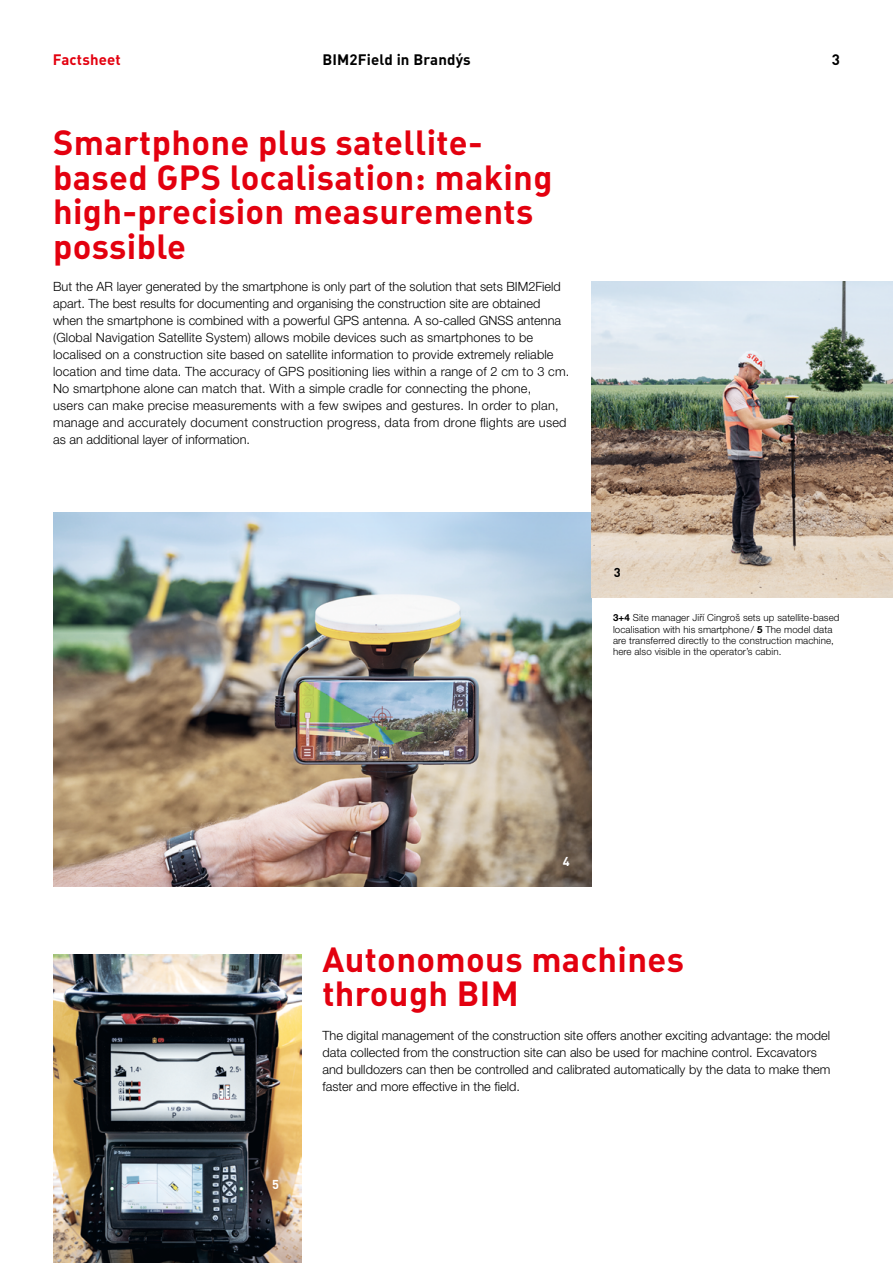
<style>
.page{position:relative;width:893px;height:1263px;background:#fff}
.page>*{position:absolute;margin:0;border:0;box-sizing:border-box;transform-origin:0 0}
.t1{font:700 34.5px/34.5px "DIN Pro";letter-spacing:.01em;color:#e3000f}
.t2{font:700 15px "DIN Pro";letter-spacing:.01em;color:#000}
.t3{font:700 15px "DIN Pro";letter-spacing:.01em;color:#e3000f}
.t4{font:300 12.75px/17px "Helvetica Neue LT Pro";color:#000}
.t5{font:700 12.75px "DIN Pro";color:#fff}
.t6{font:700 12.75px "DIN Pro";color:#000}
.t7{font:300 9.75px/11.2px "Helvetica Neue LT Pro";letter-spacing:.01em;color:#000}
.s1{font-weight:700}
</style>
<div class="page">
<img style="left:53px;top:512px;width:538px;height:375px">
<img style="left:592px;top:281px;width:301px;height:316px">
<img style="left:53px;top:955px;width:248px;height:308px">
<p class="t2" style="left:322px;top:49px;width:150px">BIM2Field in Brandýs</p>
<p class="t3" style="left:53px;top:49px;width:69px">Factsheet</p>
<p class="t2" style="left:832px;top:49px;width:10px">3</p>
<h1 class="t1" style="left:53px;top:124px;width:501px">Smartphone plus satellite&shy;based GPS localisation: making high-precision measurements possible</h1>
<p class="t4" style="left:53px;top:278px;width:518px">But the AR layer generated by the smartphone is only part of the solution that sets BIM2Field apart. The best results for documenting and organising the construction site are obtained when the smartphone is combined with a powerful GPS antenna. A so-called GNSS antenna (Global Navigation Satellite System) allows mobile devices such as smartphones to be localised on a construction site based on satellite information to provide extremely reliable location and time data. The accuracy of GPS positioning lies within a range of 2 cm to 3 cm.<br>No smartphone alone can match that. With a simple cradle for connecting the phone,<br>users can make precise measurements with a few swipes and gestures. In order to plan, manage and accurately document construction progress, data from drone flights are used as an additional layer of information.</p>
<p class="t6" style="left:614px;top:564px;width:8px">3</p>
<p class="t7" style="left:613px;top:612px;width:228px"><span class="s1">3+4</span> Site manager Jiří Cingroš sets up satellite-based localisation with his smartphone / <span class="s1">5</span> The model data are transferred directly to the construction machine, here also visible in the operator’s cabin.</p>
<p class="t5" style="left:563px;top:853px;width:8px">4</p>
<p class="t5" style="left:272px;top:1176px;width:8px">5</p>
<h1 class="t1" style="left:322px;top:940px;width:363px">Autonomous machines through BIM</h1>
<p class="t4" style="left:322px;top:1026px;width:510px">The digital management of the construction site offers another exciting advantage: the model data collected from the construction site can also be used for machine control. Excavators and bulldozers can then be controlled and calibrated automatically by the data to make them faster and more effective in the field.</p>
</div>
